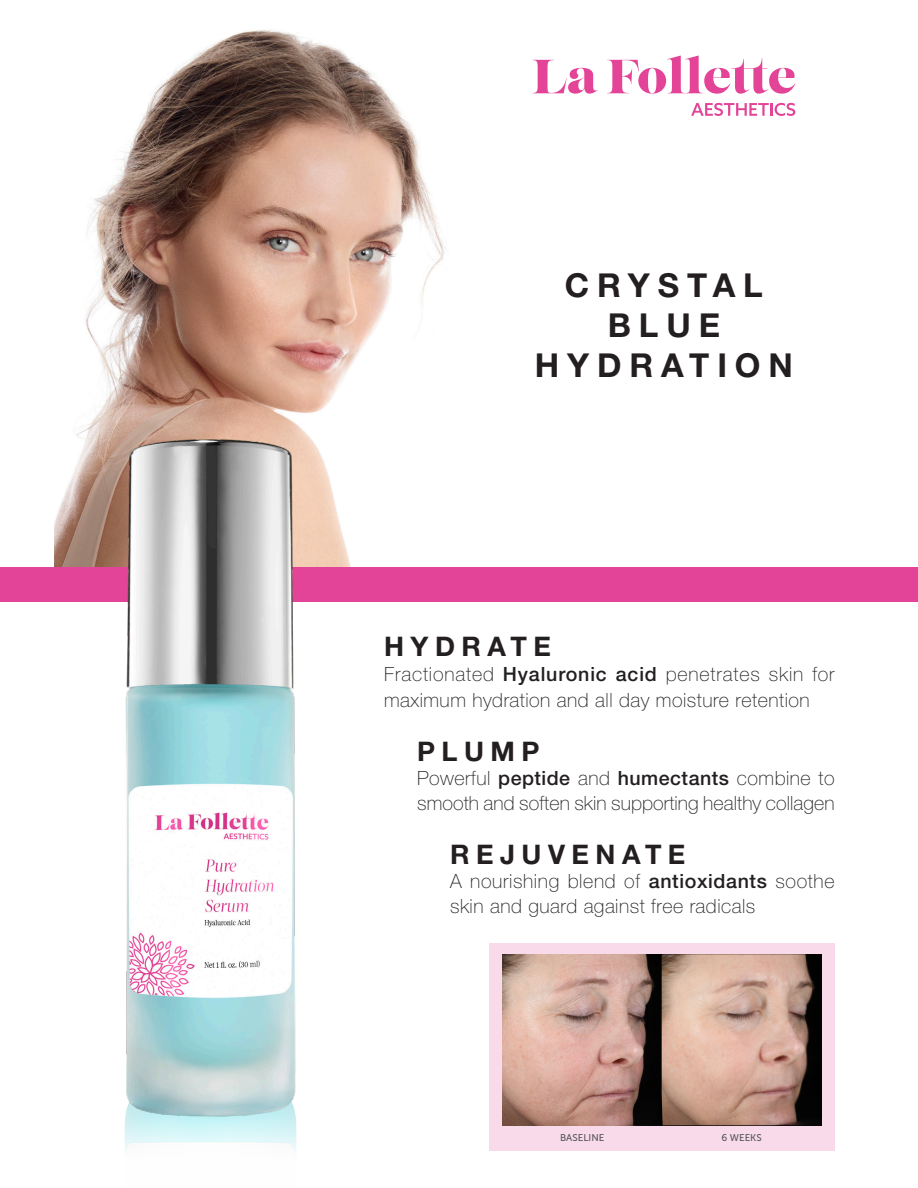
<style>
.page{position:relative;width:918px;height:1188px;background:#fff}
.page>*{position:absolute;margin:0;border:0;box-sizing:border-box;transform-origin:0 0}
.t1{font:700 33px/39.6px "Helvetica Neue LT Std";letter-spacing:.24em;color:#231f20;text-align:center}
.t2{font:700 27px "Helvetica Neue LT Std";letter-spacing:.24em;color:#231f20}
.t3{font:100 19.65px/25.7px "Helvetica Neue LT Std";letter-spacing:.025em;color:#231f20}
.t4{font:100 19.65px/24.6px "Helvetica Neue LT Std";letter-spacing:.005em;color:#231f20}
.t5{font:9.75px "Museo Sans 500";color:#57585a}
.s1{font-weight:500}
</style>
<div class="page">
<img style="left:54px;top:29px;width:742px;height:538px">
<img style="left:124px;top:1134px;width:173px;height:20px">
<div style="left:529px;top:265px;width:270px;height:121px;background:#fff"></div>
<div style="left:489px;top:943px;width:346px;height:208px;background:#f9daea"></div>
<img style="left:502px;top:954px;width:160px;height:171px">
<svg style="left:662px;top:954px;width:160px;height:171px;background:#b79485"></svg>
<div style="left:0;top:567px;width:918px;height:34px;background:#e44498"></div>
<img style="left:115px;top:429px;width:194px;height:705px">
<svg style="left:532px;top:60px;width:66px;height:34px"></svg>
<svg style="left:607px;top:56px;width:189px;height:38px"></svg>
<svg style="left:691px;top:103px;width:104px;height:13px"></svg>
<p class="t1" style="left:535px;top:265px;width:260px">CRYSTAL<br>BLUE<br>HYDRATION</p>
<p class="t2" style="left:384px;top:629px;width:168px">HYDRATE</p>
<p class="t3" style="left:384px;top:661px;width:452px">Fractionated <span class="s1">Hyaluronic acid</span> penetrates skin for maximum hydration and all day moisture retention</p>
<p class="t2" style="left:417px;top:735px;width:124px">PLUMP</p>
<p class="t4" style="left:417px;top:766px;width:419px">Powerful <span class="s1">peptide</span> and <span class="s1">humectants</span> combine to smooth and soften skin supporting healthy collagen</p>
<p class="t2" style="left:450px;top:838px;width:237px">REJUVENATE</p>
<p class="t3" style="left:450px;top:869px;width:386px;line-height:24.6px">A nourishing blend of <span class="s1">antioxidants</span> soothe skin and guard against free radicals</p>
<p class="t5" style="left:560px;top:1133px;width:46px">BASELINE</p>
<p class="t5" style="left:721px;top:1133px;width:42px">6 WEEKS</p>
</div>
